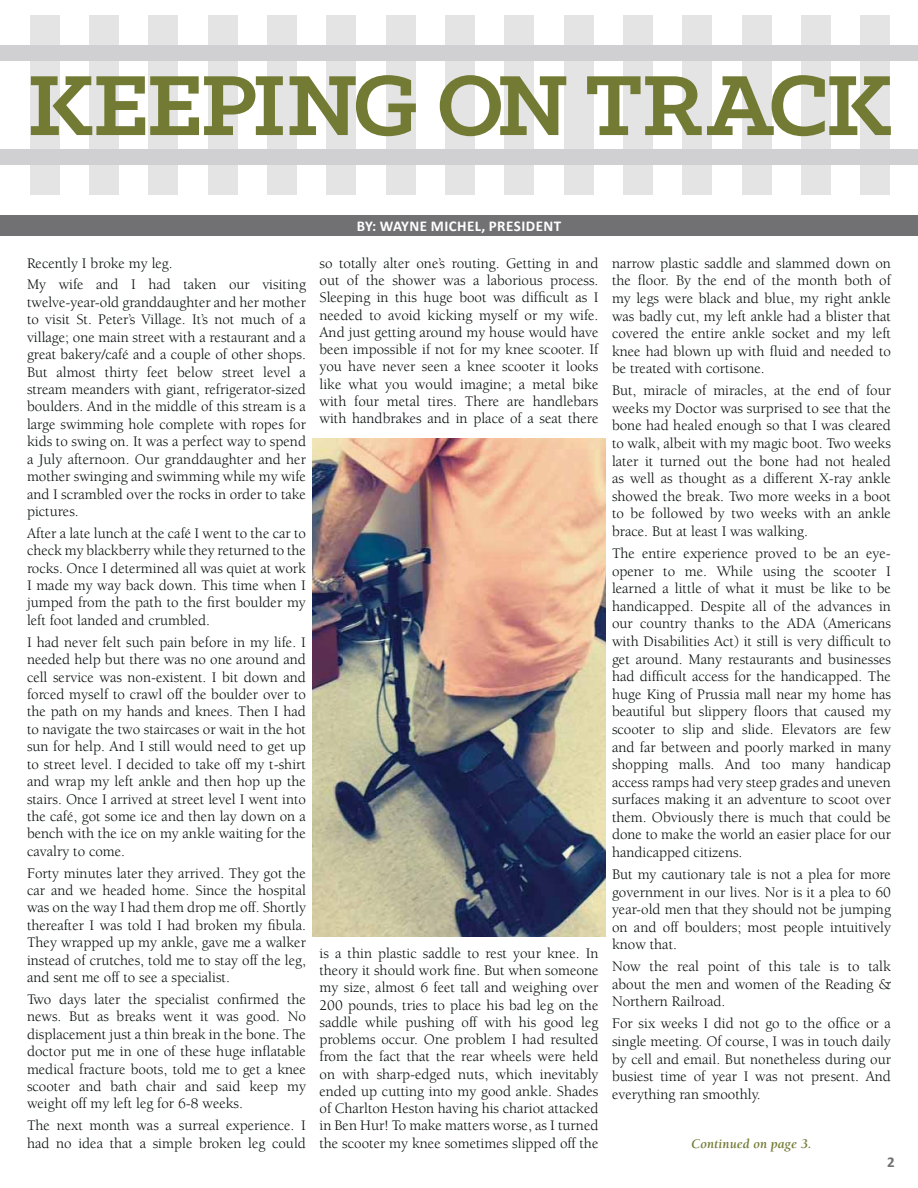
<style>
.page{position:relative;width:918px;height:1188px;background:#fff}
.page>*{position:absolute;margin:0;border:0;box-sizing:border-box;transform-origin:0 0}
.t1{font:700 96.45px "Klinic Slab";letter-spacing:-.03em;color:#727a33}
.t2{font:15px/17.4px "Berkeley";color:#040909;text-align:justify}
.t3{font:700 15px "Calibri";letter-spacing:.03em;color:#fff}
.t4{font:700 15px "Calibri";color:#717073}
.t5{font:italic 700 13.5px "Berkeley";letter-spacing:.01em;color:#727a33}
</style>
<div class="page">
<div style="left:30px;top:15px;width:29px;height:179px;background:#e4e4e5"></div>
<div style="left:267px;top:15px;width:30px;height:179px;background:#e4e4e5"></div>
<div style="left:148px;top:15px;width:30px;height:179px;background:#e4e4e5"></div>
<div style="left:89px;top:15px;width:30px;height:179px;background:#e4e4e5"></div>
<div style="left:326px;top:15px;width:30px;height:179px;background:#e4e4e5"></div>
<div style="left:208px;top:15px;width:29px;height:179px;background:#e4e4e5"></div>
<div style="left:504px;top:15px;width:30px;height:179px;background:#e4e4e5"></div>
<div style="left:386px;top:15px;width:29px;height:179px;background:#e4e4e5"></div>
<div style="left:564px;top:15px;width:29px;height:179px;background:#e4e4e5"></div>
<div style="left:445px;top:15px;width:30px;height:179px;background:#e4e4e5"></div>
<div style="left:0;top:45px;width:623px;height:16px;background:#d0d0d3"></div>
<div style="left:0;top:149px;width:623px;height:16px;background:#d0d0d3"></div>
<div style="left:623px;top:15px;width:30px;height:179px;background:#e4e4e5"></div>
<div style="left:860px;top:15px;width:30px;height:179px;background:#e4e4e5"></div>
<div style="left:742px;top:15px;width:29px;height:179px;background:#e4e4e5"></div>
<div style="left:682px;top:15px;width:30px;height:179px;background:#e4e4e5"></div>
<div style="left:801px;top:15px;width:30px;height:179px;background:#e4e4e5"></div>
<div style="left:593px;top:45px;width:325px;height:16px;background:#d0d0d3"></div>
<div style="left:593px;top:149px;width:325px;height:16px;background:#d0d0d3"></div>
<div style="left:0;top:215px;width:918px;height:21px;background:#717073"></div>
<img style="left:313px;top:438px;width:292px;height:498px">
<h1 class="t1" style="left:27px;top:45px;width:867px">KEEPING ON TRACK</h1>
<p class="t2" style="left:27px;top:253px;width:280px;line-height:21.8px">Recently I broke my leg.<br>My wife and I had taken our visiting</p>
<p class="t2" style="left:27px;top:295px;width:281px">twelve-year-old granddaughter and her mother to visit St. Peter’s Village. It’s not much of a village; one main street with a restaurant and a great bakery/café and a couple of other shops.<br>But almost thirty feet below street level a stream meanders with giant, refrigerator-sized boulders. And in the middle of this stream is a large swimming hole complete with ropes for kids to swing on. It was a perfect way to spend a July afternoon. Our granddaughter and her mother swinging and swimming while my wife and I scrambled over the rocks in order to take pictures.</p>
<p class="t2" style="left:27px;top:526px;width:281px">After a late lunch at the café I went to the car to check my blackberry while they returned to the rocks. Once I determined all was quiet at work I made my way back down. This time when I jumped from the path to the first boulder my left foot landed and crumbled.</p>
<p class="t2" style="left:27px;top:635px;width:281px">I had never felt such pain before in my life. I needed help but there was no one around and cell service was non-existent. I bit down and forced myself to crawl off the boulder over to the path on my hands and knees. Then I had to navigate the two staircases or wait in the hot sun for help. And I still would need to get up to street level. I decided to take off my t-shirt and wrap my left ankle and then hop up the stairs. Once I arrived at street level I went into the café, got some ice and then lay down on a bench with the ice on my ankle waiting for the cavalry to come.</p>
<p class="t2" style="left:27px;top:866px;width:281px">Forty minutes later they arrived. They got the car and we headed home. Since the hospital was on the way I had them drop me off. Shortly thereafter I was told I had broken my fibula.<br>They wrapped up my ankle, gave me a walker instead of crutches, told me to stay off the leg, and sent me off to see a specialist.</p>
<p class="t2" style="left:27px;top:992px;width:281px">Two days later the specialist confirmed the news. But as breaks went it was good. No displacement just a thin break in the bone. The doctor put me in one of these huge inflatable medical fracture boots, told me to get a knee scooter and bath chair and said keep my weight off my left leg for 6-8 weeks.</p>
<p class="t2" style="left:27px;top:1118px;width:281px">The next month was a surreal experience. I had no idea that a simple broken leg could</p>
<p class="t3" style="left:357px;top:217px;width:206px">BY: WAYNE MICHEL, PRESIDENT</p>
<p class="t2" style="left:320px;top:256px;width:281px">so totally alter one’s routing. Getting in and out of the shower was a laborious process.<br>Sleeping in this huge boot was difficult as I needed to avoid kicking myself or my wife.<br>And just getting around my house would have been impossible if not for my knee scooter. If you have never seen a knee scooter it looks like what you would imagine; a metal bike with four metal tires. There are handlebars with handbrakes and in place of a seat there</p>
<p class="t2" style="left:320px;top:946px;width:281px">is a thin plastic saddle to rest your knee. In theory it should work fine. But when someone my size, almost 6 feet tall and weighing over 200 pounds, tries to place his bad leg on the saddle while pushing off with his good leg problems occur. One problem I had resulted from the fact that the rear wheels were held on with sharp-edged nuts, which inevitably ended up cutting into my good ankle. Shades of Charlton Heston having his chariot attacked in Ben Hur! To make matters worse, as I turned the scooter my knee sometimes slipped off the</p>
<p class="t2" style="left:612px;top:256px;width:281px">narrow plastic saddle and slammed down on the floor. By the end of the month both of my legs were black and blue, my right ankle was badly cut, my left ankle had a blister that covered the entire ankle socket and my left knee had blown up with fluid and needed to be treated with cortisone.</p>
<p class="t2" style="left:612px;top:383px;width:281px">But, miracle of miracles, at the end of four weeks my Doctor was surprised to see that the bone had healed enough so that I was cleared to walk, albeit with my magic boot. Two weeks later it turned out the bone had not healed as well as thought as a different X-ray ankle showed the break. Two more weeks in a boot to be followed by two weeks with an ankle brace. But at least I was walking.</p>
<p class="t2" style="left:612px;top:546px;width:281px">The entire experience proved to be an eye&shy;opener to me. While using the scooter I learned a little of what it must be like to be handicapped. Despite all of the advances in our country thanks to the ADA (Americans with Disabilities Act) it still is very difficult to get around. Many restaurants and businesses had difficult access for the handicapped. The huge King of Prussia mall near my home has beautiful but slippery floors that caused my scooter to slip and slide. Elevators are few and far between and poorly marked in many shopping malls. And too many handicap access ramps had very steep grades and uneven surfaces making it an adventure to scoot over them. Obviously there is much that could be done to make the world an easier place for our handicapped citizens.</p>
<p class="t2" style="left:612px;top:867px;width:281px">But my cautionary tale is not a plea for more government in our lives. Nor is it a plea to 60 year-old men that they should not be jumping on and off boulders; most people intuitively know that.</p>
<p class="t2" style="left:612px;top:959px;width:281px">Now the real point of this tale is to talk about the men and women of the Reading &amp; Northern Railroad.</p>
<p class="t2" style="left:612px;top:1016px;width:281px">For six weeks I did not go to the office or a single meeting. Of course, I was in touch daily by cell and email. But nonetheless during our busiest time of year I was not present. And everything ran smoothly.</p>
<p class="t5" style="left:691px;top:1138px;width:122px">Continued on page 3.</p>
<p class="t4" style="left:887px;top:1152px;width:9px">2</p>
</div>
